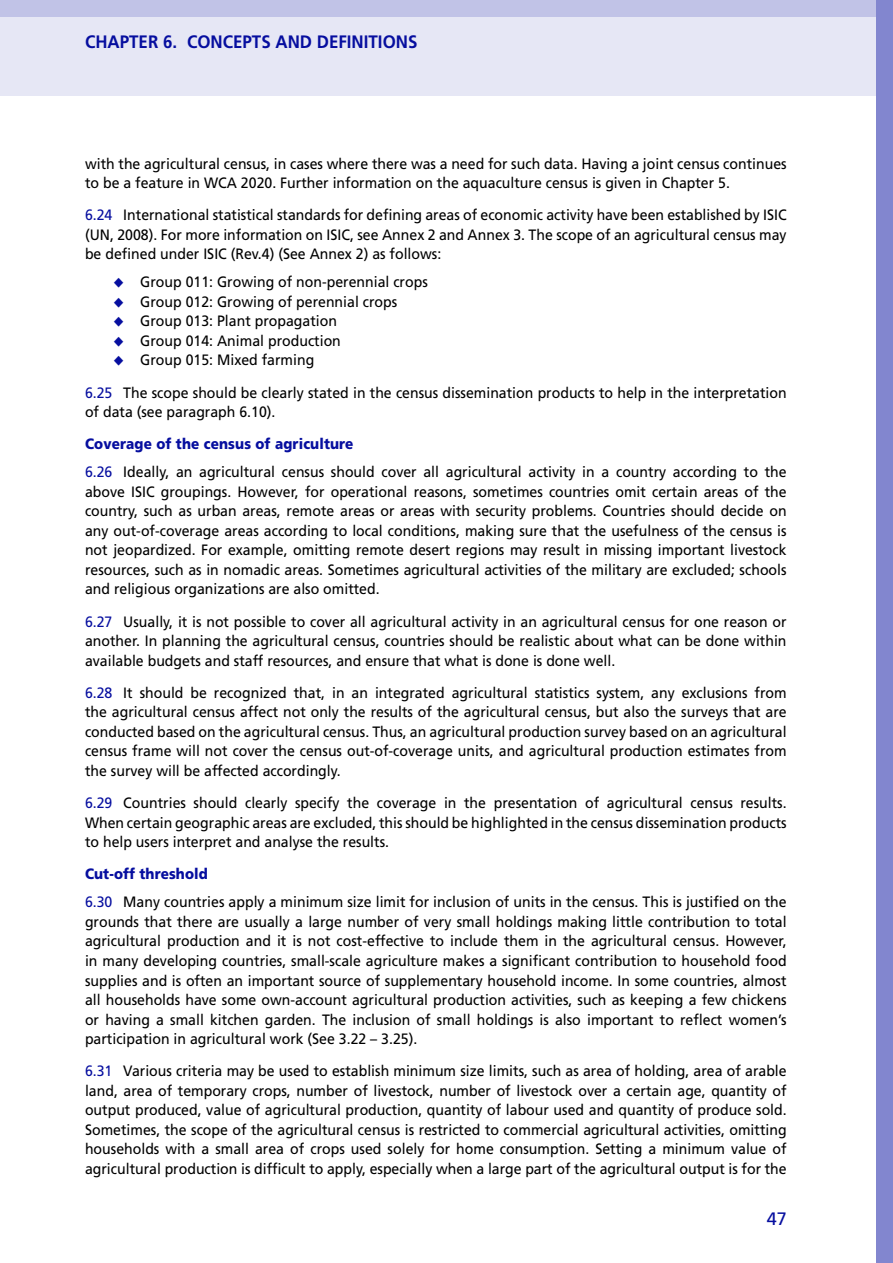
<style>
.page{position:relative;width:893px;height:1263px;background:#fff}
.page>*{position:absolute;margin:0;border:0;box-sizing:border-box;transform-origin:0 0}
.t1{font:700 18px "Frutiger LT Std";color:#060e9f;scale:.94 1}
.t2{font:18px "Frutiger LT Std";color:#060e9f}
.TL_Testo{font:15px/19.5px "Frutiger LT Std";color:#000;text-align:justify;scale:.94 1}
.TL_Title1_1{font:900 15px "Frutiger LT Std";letter-spacing:.01em;color:#060e9f;scale:.9 1}
.s1{color:#060e9f}
</style>
<div class="page">
<div style="left:0;top:0;width:893px;height:17px;background:#c1c3e7"></div>
<div style="left:0;top:17px;width:893px;height:79px;background:#e6e7f5"></div>
<div style="left:876px;top:0;width:17px;height:1263px;background:#8286cf"></div>
<p class="t1" style="left:85px;top:31px;width:355px">CHAPTER 6. CONCEPTS AND DEFINITIONS</p>
<p class="TL_Testo" style="left:85px;top:154px;width:748px">with the agricultural census, in cases where there was a need for such data. Having a joint census continues to be a feature in WCA 2020. Further information on the aquaculture census is given in Chapter 5.</p>
<p class="TL_Testo" style="left:85px;top:205px;width:748px"><span class="s1">6.24</span> International statistical standards for defining areas of economic activity have been established by ISIC (UN, 2008). For more information on ISIC, see Annex 2 and Annex 3. The scope of an agricultural census may be defined under ISIC (Rev.4) (See Annex 2) as follows:</p>
<p class="TL_Testo" style="left:140px;top:272px;width:307px">Group 011: Growing of non-perennial crops</p>
<p class="TL_Testo" style="left:140px;top:292px;width:275px">Group 012: Growing of perennial crops</p>
<p class="TL_Testo" style="left:140px;top:311px;width:211px">Group 013: Plant propagation</p>
<p class="TL_Testo" style="left:140px;top:331px;width:215px">Group 014: Animal production</p>
<p class="TL_Testo" style="left:140px;top:350px;width:187px">Group 015: Mixed farming</p>
<p class="TL_Testo" style="left:85px;top:383px;width:748px"><span class="s1">6.25</span> The scope should be clearly stated in the census dissemination products to help in the interpretation of data (see paragraph 6.10).</p>
<p class="TL_Title1_1" style="left:85px;top:435px;width:300px">Coverage of the census of agriculture</p>
<p class="TL_Testo" style="left:85px;top:462px;width:748px"><span class="s1">6.26</span> Ideally, an agricultural census should cover all agricultural activity in a country according to the above ISIC groupings. However, for operational reasons, sometimes countries omit certain areas of the country, such as urban areas, remote areas or areas with security problems. Countries should decide on any out-of-coverage areas according to local conditions, making sure that the usefulness of the census is not jeopardized. For example, omitting remote desert regions may result in missing important livestock resources, such as in nomadic areas. Sometimes agricultural activities of the military are excluded; schools and religious organizations are also omitted.</p>
<p class="TL_Testo" style="left:85px;top:612px;width:748px"><span class="s1">6.27</span> Usually, it is not possible to cover all agricultural activity in an agricultural census for one reason or another. In planning the agricultural census, countries should be realistic about what can be done within available budgets and staff resources, and ensure that what is done is done well.</p>
<p class="TL_Testo" style="left:85px;top:683px;width:748px"><span class="s1">6.28</span> It should be recognized that, in an integrated agricultural statistics system, any exclusions from the agricultural census affect not only the results of the agricultural census, but also the surveys that are conducted based on the agricultural census. Thus, an agricultural production survey based on an agricultural census frame will not cover the census out-of-coverage units, and agricultural production estimates from the survey will be affected accordingly.</p>
<p class="TL_Testo" style="left:85px;top:793px;width:748px"><span class="s1">6.29</span> Countries should clearly specify the coverage in the presentation of agricultural census results.<br>When certain geographic areas are excluded, this should be highlighted in the census dissemination products to help users interpret and analyse the results.</p>
<p class="TL_Title1_1" style="left:85px;top:865px;width:138px">Cut-off threshold</p>
<p class="TL_Testo" style="left:85px;top:892px;width:748px"><span class="s1">6.30</span> Many countries apply a minimum size limit for inclusion of units in the census. This is justified on the grounds that there are usually a large number of very small holdings making little contribution to total agricultural production and it is not cost-effective to include them in the agricultural census. However, in many developing countries, small-scale agriculture makes a significant contribution to household food supplies and is often an important source of supplementary household income. In some countries, almost all households have some own-account agricultural production activities, such as keeping a few chickens or having a small kitchen garden. The inclusion of small holdings is also important to reflect women’s participation in agricultural work (See 3.22 – 3.25).</p>
<p class="TL_Testo" style="left:85px;top:1061px;width:748px"><span class="s1">6.31</span> Various criteria may be used to establish minimum size limits, such as area of holding, area of arable land, area of temporary crops, number of livestock, number of livestock over a certain age, quantity of output produced, value of agricultural production, quantity of labour used and quantity of produce sold.<br>Sometimes, the scope of the agricultural census is restricted to commercial agricultural activities, omitting households with a small area of crops used solely for home consumption. Setting a minimum value of agricultural production is difficult to apply, especially when a large part of the agricultural output is for the</p>
<p class="t2" style="left:767px;top:1208px;width:22px">47</p>
</div>
